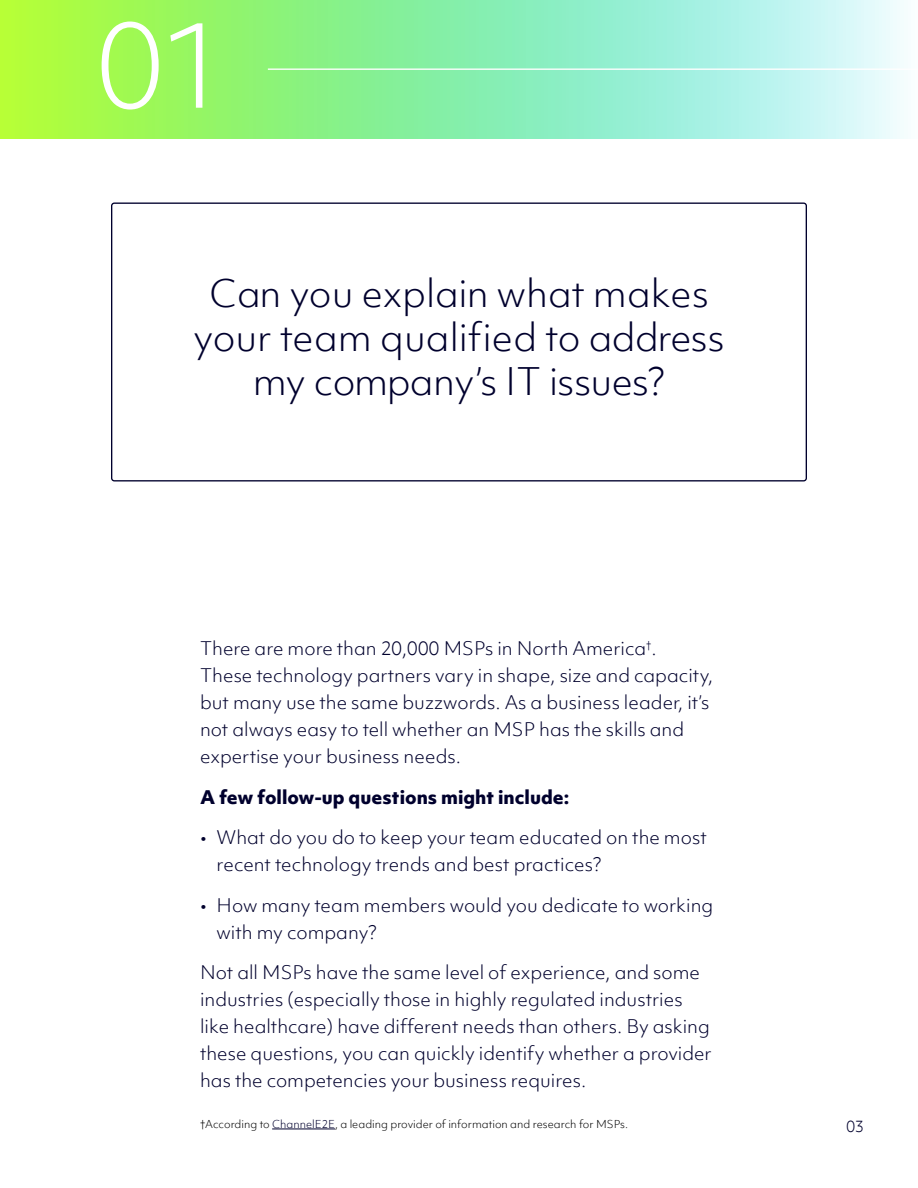
<style>
.page{position:relative;width:918px;height:1188px;background:#fff}
.page>*{position:absolute;margin:0;border:0;box-sizing:border-box;transform-origin:0 0}
.t1{font:300 113.4px "Objektiv Mk 1";color:#fff}
.t2{font:300 36.45px/43.8px "Objektiv Mk 1";color:#00002d;text-align:center}
.t3{font:300 18px/27px "Objektiv Mk 1";color:#00002d}
.t4{font:800 18px "Objektiv Mk 1";color:#00002d}
.t5{font:300 15px "Objektiv Mk 1";color:#00002d}
.t6{font:300 10.5px "Objektiv Mk 1";color:#000}
.s1{color:#00002d}
</style>
<div class="page">
<hr style="left:272px;top:1129px;width:63px;height:1px;background:#00002d">
<svg style="left:0;top:0;width:904px;height:138px"></svg>
<hr style="left:268px;top:69px;width:650px;height:1px;background:#fff">
<h1 class="t1" style="left:95px;top:-12px;width:136px">01</h1>
<h2 class="t2" style="left:194px;top:272px;width:532px">Can you explain what makes your team qualified to address my company’s IT issues?</h2>
<p class="t3" style="left:200px;top:635px;width:515px">There are more than 20,000 MSPs in North America<sup>†</sup>.<br>These technology partners vary in shape, size and capacity, but many use the same buzzwords. As a business leader, it’s not always easy to tell whether an MSP has the skills and expertise your business needs.</p>
<p class="t4" style="left:200px;top:784px;width:371px">A few follow-up questions might include:</p>
<p class="t3" style="left:217px;top:824px;width:492px;text-indent:-16px">• What do you do to keep your team educated on the most recent technology trends and best practices?</p>
<p class="t3" style="left:217px;top:891px;width:498px;text-indent:-16px">• How many team members would you dedicate to working with my company?</p>
<p class="t3" style="left:200px;top:959px;width:513px">Not all MSPs have the same level of experience, and some industries (especially those in highly regulated industries like healthcare) have different needs than others. By asking these questions, you can quickly identify whether a provider has the competencies your business requires.</p>
<p class="t6" style="left:200px;top:1116px;width:430px">†According to <span class="s1">ChannelE2E</span>, a leading provider of information and research for MSPs.</p>
<p class="t5" style="left:846px;top:1116px;width:19px">03</p>
</div>
